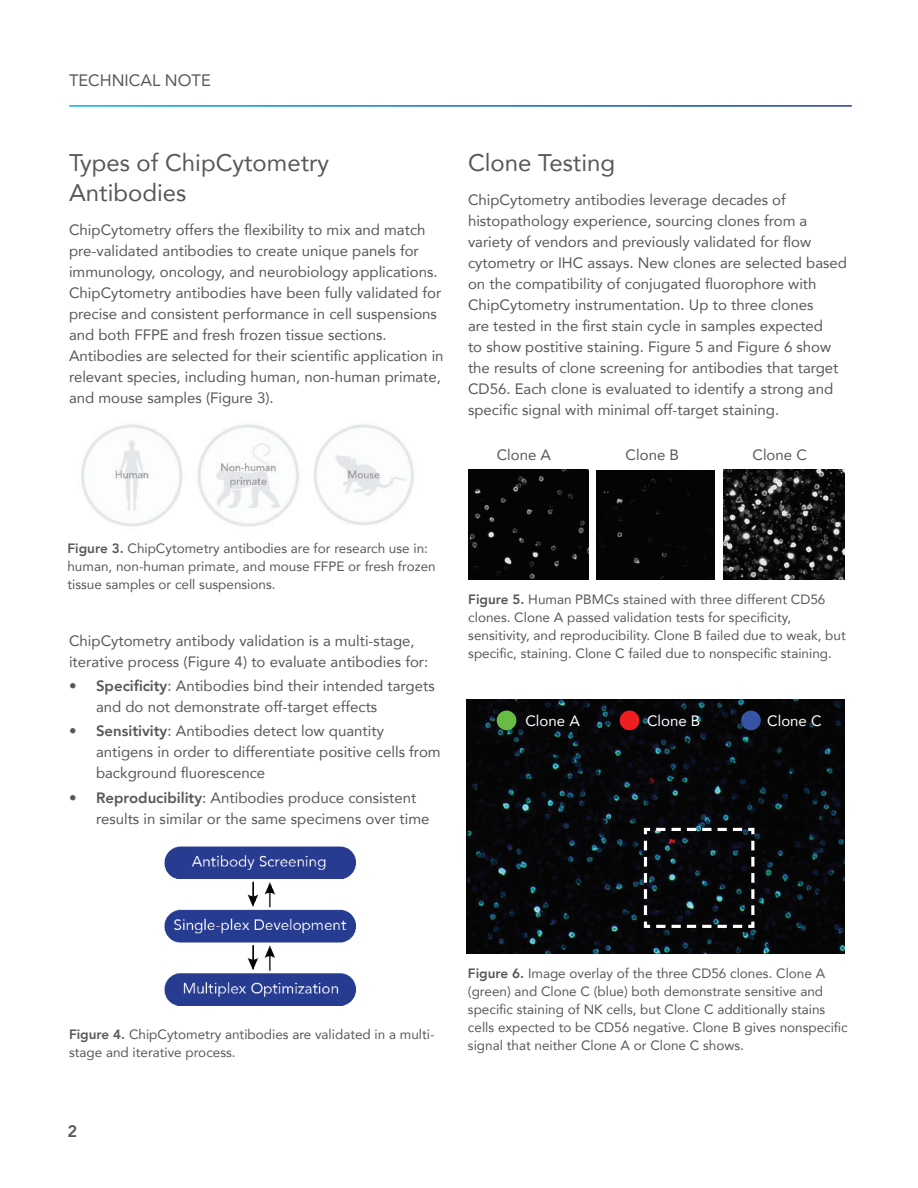
<style>
.page{position:relative;width:918px;height:1188px;background:#fff}
.page>*{position:absolute;margin:0;border:0;box-sizing:border-box;transform-origin:0 0}
.t1{font:24px/30px "Avenir";color:#57585a}
.t2{font:16.5px "Avenir";color:#57585a}
.t3{font:800 16.5px "Avenir";color:#57585a}
.t4{font:15px/21px "Avenir";color:#57585a}
.t5{font:15px "Avenir";color:#fff}
.t6{font:13.5px/18px "Avenir";color:#57585a}
.s1{font-weight:800}
</style>
<div class="page">
<img style="left:724px;top:470px;width:120px;height:109px">
<img style="left:468px;top:470px;width:120px;height:109px">
<img style="left:467px;top:699px;width:377px;height:255px">
<div style="left:596px;top:470px;width:119px;height:109px;background:#040503"></div>
<svg style="left:642px;top:826px;width:114px;height:104px;background:#191d1f"></svg>
<img style="left:81px;top:424px;width:333px;height:103px">
<div style="left:620px;top:711px;width:19px;height:19px;background:#ee1f23;border-radius:50%"></div>
<div style="left:741px;top:711px;width:20px;height:19px;background:#3853a3;border-radius:50%"></div>
<div style="left:497px;top:711px;width:19px;height:19px;background:#68bc45;border-radius:50%"></div>
<img style="left:165px;top:846px;width:191px;height:160px">
<p class="t2" style="left:69px;top:67px;width:143px">TECHNICAL NOTE</p>
<h1 class="t1" style="left:69px;top:147px;width:262px">Types of ChipCytometry<br>Antibodies</h1>
<p class="t4" style="left:69px;top:219px;width:376px">ChipCytometry offers the flexibility to mix and match pre-validated antibodies to create unique panels for immunology, oncology, and neurobiology applications.<br>ChipCytometry antibodies have been fully validated for precise and consistent performance in cell suspensions and both FFPE and fresh frozen tissue sections.<br>Antibodies are selected for their scientific application in relevant species, including human, non-human primate, and mouse samples (Figure 3).</p>
<h1 class="t1" style="left:468px;top:147px;width:149px">Clone Testing</h1>
<p class="t4" style="left:468px;top:191px;width:381px">ChipCytometry antibodies leverage decades of histopathology experience, sourcing clones from a variety of vendors and previously validated for flow cytometry or IHC assays. New clones are selected based on the compatibility of conjugated fluorophore with ChipCytometry instrumentation. Up to three clones<br>are tested in the first stain cycle in samples expected<br>to show postitive staining. Figure 5 and Figure 6 show the results of clone screening for antibodies that target CD56. Each clone is evaluated to identify a strong and specific signal with minimal off-target staining.</p>
<p class="t4" style="left:497px;top:444px;width:56px">Clone A</p>
<p class="t4" style="left:626px;top:445px;width:55px">Clone B</p>
<p class="t4" style="left:753px;top:445px;width:56px">Clone C</p>
<p class="t6" style="left:67px;top:539px;width:370px"><span class="s1">Figure 3.</span> ChipCytometry antibodies are for research use in: human, non-human primate, and mouse FFPE or fresh frozen tissue samples or cell suspensions.</p>
<p class="t4" style="left:69px;top:631px;width:361px">ChipCytometry antibody validation is a multi-stage, iterative process (Figure 4) to evaluate antibodies for:</p>
<p class="t4" style="left:96px;top:675px;width:340px;text-indent:-27px"><span class="s1">• Specificity</span>: Antibodies bind their intended targets and do not demonstrate off-target effects</p>
<p class="t4" style="left:96px;top:720px;width:346px;text-indent:-27px"><span class="s1">• Sensitivity</span>: Antibodies detect low quantity antigens in order to differentiate positive cells from background fluorescence</p>
<p class="t4" style="left:96px;top:786px;width:335px;text-indent:-27px"><span class="s1">• Reproducibility</span>: Antibodies produce consistent results in similar or the same specimens over time</p>
<p class="t6" style="left:468px;top:590px;width:379px"><span class="s1">Figure 5.</span> Human PBMCs stained with three different CD56 clones. Clone A passed validation tests for specificity, sensitivity, and reproducibility. Clone B failed due to weak, but specific, staining. Clone C failed due to nonspecific staining.</p>
<p class="t5" style="left:525px;top:708px;width:56px">Clone A</p>
<p class="t5" style="left:647px;top:714px;width:55px">Clone B</p>
<p class="t5" style="left:767px;top:714px;width:56px">Clone C</p>
<p class="t6" style="left:69px;top:1026px;width:367px"><span class="s1">Figure 4.</span> ChipCytometry antibodies are validated in a multi&shy;stage and iterative process.</p>
<p class="t3" style="left:68px;top:1124px;width:11px">2</p>
<p class="t6" style="left:468px;top:964px;width:381px"><span class="s1">Figure 6.</span> Image overlay of the three CD56 clones. Clone A (green) and Clone C (blue) both demonstrate sensitive and specific staining of NK cells, but Clone C additionally stains cells expected to be CD56 negative. Clone B gives nonspecific signal that neither Clone A or Clone C shows.</p>
</div>
